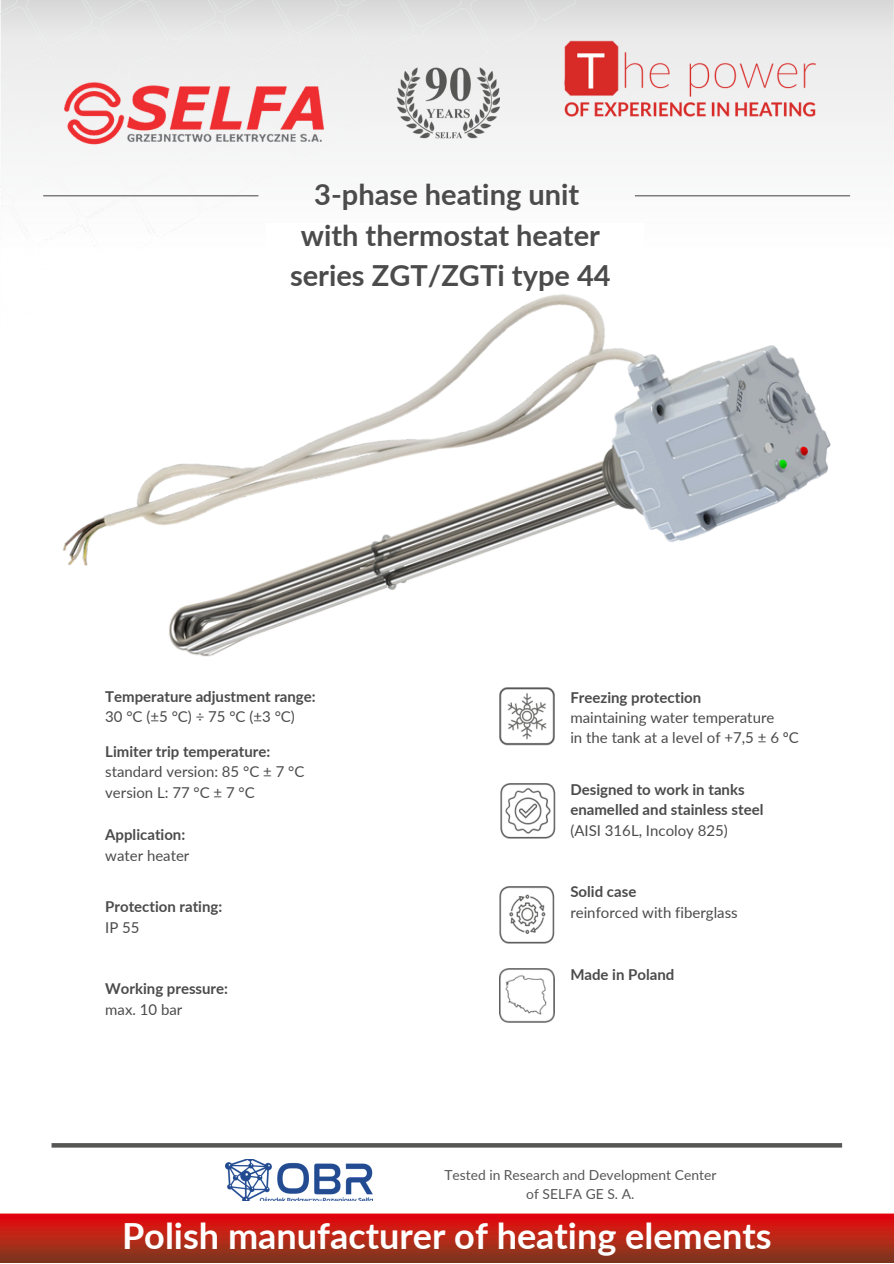
<style>
.page{position:relative;width:894px;height:1264px;background:#fff}
.page>*{position:absolute;margin:0;border:0;box-sizing:border-box;transform-origin:0 0}
.t1{font:700 36px "Lato";color:#fff}
.t2{font:700 28.95px/40.5px "Lato";color:#4b4b4b;text-align:center}
.t3{font:15px "Lato";color:#4b4b4b}
.t4{font:700 15px "Lato";color:#4b4b4b}
.t5{font:13.8px "Lato";color:#565655}
</style>
<div class="page">
<img style="left:0;top:0;width:893px;height:246px">
<div style="left:266px;top:223px;width:377px;height:79px;background:#fff"></div>
<img style="left:62px;top:294px;width:769px;height:363px">
<img style="left:0;top:1213px;width:892px;height:49px">
<img style="left:225px;top:1159px;width:148px;height:41px">
<svg style="left:52px;top:1143px;width:789px;height:4px;background:#5a5a59"></svg>
<img style="left:499px;top:968px;width:55px;height:54px">
<img style="left:500px;top:783px;width:56px;height:55px">
<img style="left:499px;top:688px;width:55px;height:57px">
<img style="left:499px;top:886px;width:55px;height:57px">
<img style="left:62px;top:69px;width:266px;height:83px">
<img style="left:393px;top:66px;width:106px;height:76px">
<img style="left:551px;top:41px;width:290px;height:96px">
<hr style="left:634px;top:195px;width:215px;height:1px;background:#565655">
<hr style="left:43px;top:195px;width:215px;height:1px;background:#565655">
<p class="t2" style="left:290px;top:174px;width:322px">3-phase heating unit with thermostat heater series ZGT/ZGTi type 44</p>
<p class="t4" style="left:105px;top:687px;width:212px">Temperature adjustment range:</p>
<p class="t3" style="left:105px;top:707px;width:191px">30 °C (±5 °C) ÷ 75 °C (±3 °C)</p>
<p class="t4" style="left:105px;top:742px;width:166px">Limiter trip temperature:</p>
<p class="t3" style="left:105px;top:762px;width:201px">standard version: 85 °C ± 7 °C</p>
<p class="t3" style="left:105px;top:782px;width:151px">version L: 77 °C ± 7 °C</p>
<p class="t4" style="left:105px;top:825px;width:81px">Application:</p>
<p class="t3" style="left:105px;top:845px;width:86px">water heater</p>
<p class="t4" style="left:105px;top:897px;width:118px">Protection rating:</p>
<p class="t3" style="left:105px;top:917px;width:36px">IP 55</p>
<p class="t4" style="left:105px;top:979px;width:124px">Working pressure:</p>
<p class="t3" style="left:105px;top:999px;width:78px">max. 10 bar</p>
<p class="t4" style="left:570px;top:688px;width:132px">Freezing protection</p>
<p class="t3" style="left:570px;top:708px;width:205px">maintaining water temperature</p>
<p class="t3" style="left:570px;top:728px;width:230px">in the tank at a level of +7,5 ± 6 ºC</p>
<p class="t4" style="left:570px;top:780px;width:176px">Designed to work in tanks</p>
<p class="t4" style="left:570px;top:800px;width:194px">enamelled and stainless steel</p>
<p class="t3" style="left:570px;top:820px;width:159px">(AISI 316L, Incoloy 825)</p>
<p class="t4" style="left:570px;top:882px;width:67px">Solid case</p>
<p class="t3" style="left:570px;top:902px;width:169px">reinforced with fiberglass</p>
<p class="t4" style="left:570px;top:965px;width:106px">Made in Poland</p>
<h2 class="t5" style="left:444px;top:1165px;width:273px">Tested in Research and Development Center</h2>
<p class="t5" style="left:526px;top:1184px;width:110px">of SELFA GE S. A.</p>
<h1 class="t1" style="left:122px;top:1213px;width:651px">Polish manufacturer of heating elements</h1>
</div>
